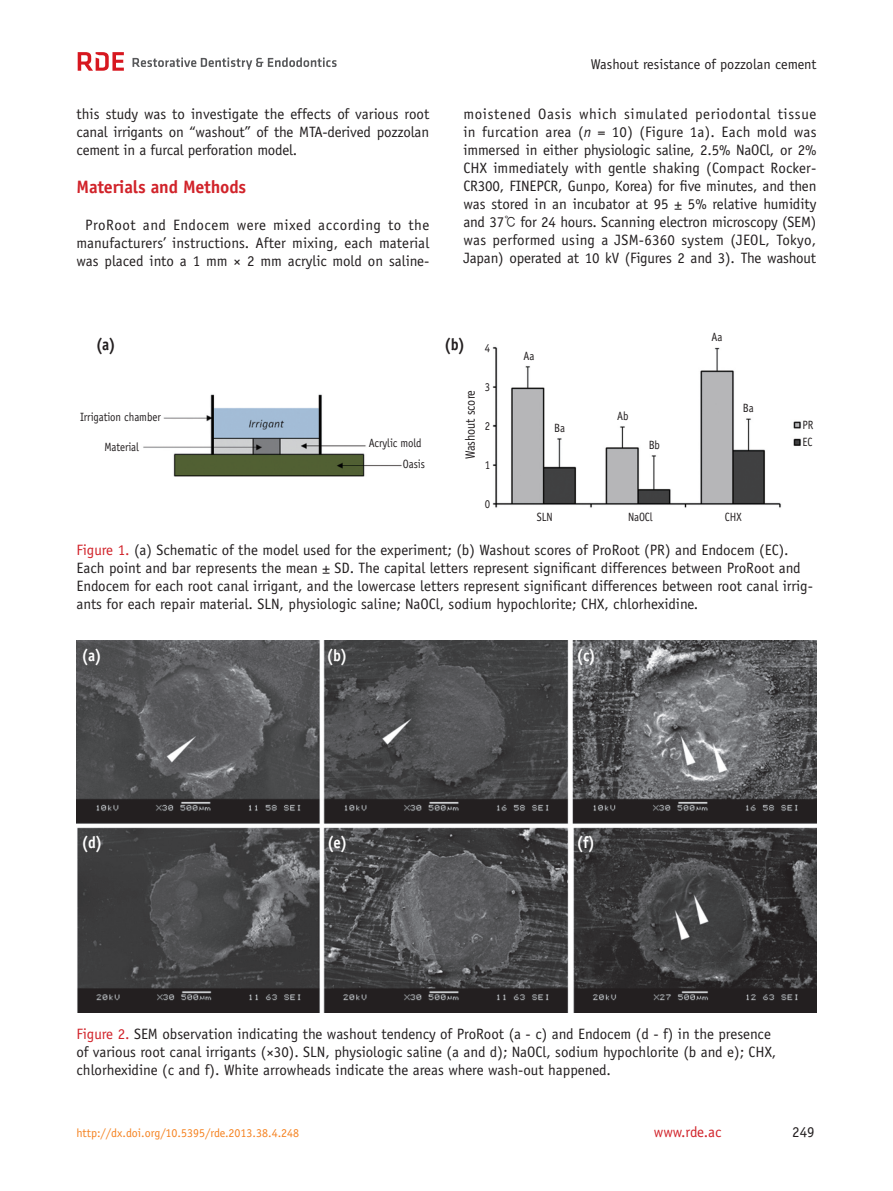
<style>
.page{position:relative;width:893px;height:1191px;background:#fff}
.page>*{position:absolute;margin:0;border:0;box-sizing:border-box;transform-origin:0 0}
.t1{font:700 18px "Officina Sans Std";letter-spacing:-.01em;color:#d1232a}
.t2{font:700 16.5px "Officina Sans Std";color:#fff;scale:.9 1}
.t3{font:700 16.5px "Officina Sans Std";color:#231f20;scale:.9 1}
.t4{font:15px/18px "Officina Sans Std";color:#231f20;text-align:justify}
.t5{font:15px "Officina Sans Std";color:#d1232a}
.t6{font:14.25px "Officina Sans Std";color:#231f20}
.t7{font:13.5px "Officina Sans Std";letter-spacing:-.005em;color:#231f20;scale:.9 1}
.t8{font:12px/21.3px "Officina Sans Std";letter-spacing:-.005em;color:#231f20;text-align:right;scale:.9 1}
.t9{font:12px "Officina Sans Std";color:#f58220}
.s1{font-style:italic}
.s2{font-family:"Nanum Gothic"}
.s3{color:#d1232a}
</style>
<div class="page">
<svg style="left:133px;top:57px;width:204px;height:13px"></svg>
<svg style="left:78px;top:52px;width:46px;height:19px"></svg>
<img style="left:143px;top:394px;width:259px;height:83px">
<img style="left:492px;top:346px;width:310px;height:162px">
<img style="left:77px;top:640px;width:739px;height:372px">
<p class="t4" style="left:77px;top:105px;width:354px">this study was to investigate the effects of various root canal irrigants on “washout” of the MTA-derived pozzolan cement in a furcal perforation model.</p>
<p class="t1" style="left:77px;top:176px;width:171px">Materials and Methods</p>
<p class="t4" style="left:77px;top:216px;width:354px;text-align:center">ProRoot and Endocem were mixed according to the manufacturers’ instructions. After mixing, each material was placed into a 1 mm × 2 mm acrylic mold on saline-</p>
<p class="t6" style="left:591px;top:55px;width:227px">Washout resistance of pozzolan cement</p>
<p class="t4" style="left:463px;top:105px;width:355px">moistened Oasis which simulated periodontal tissue in furcation area (<span class="s1">n</span> = 10) (Figure 1a). Each mold was immersed in either physiologic saline, 2.5% NaOCl, or 2% CHX immediately with gentle shaking (Compact Rocker-CR300, FINEPCR, Gunpo, Korea) for five minutes, and then was stored in an incubator at 95 ± 5% relative humidity and 37<span class="s2">℃</span> for 24 hours. Scanning electron microscopy (SEM) was performed using a JSM-6360 system (JEOL, Tokyo, Japan) operated at 10 kV (Figures 2 and 3). The washout</p>
<p class="t3" style="left:96px;top:334px;width:24px">(a)</p>
<p class="t3" style="left:444px;top:334px;width:25px">(b)</p>
<p class="t8" style="left:80px;top:406px;width:91px">Irrigation chamber</p>
<p class="t8" style="left:105px;top:436px;width:40px">Material</p>
<p class="t8" style="left:369px;top:432px;width:64px">Acrylic mold<br>Oasis</p>
<p class="t7" style="left:462px;top:459px;width:78px;rotate:-90deg">Washout score</p>
<p class="t8" style="left:485px;top:337px;width:8px">4</p>
<p class="t8" style="left:485px;top:376px;width:8px">3</p>
<p class="t8" style="left:485px;top:415px;width:8px">2</p>
<p class="t8" style="left:485px;top:454px;width:8px">1</p>
<p class="t8" style="left:485px;top:493px;width:8px">0</p>
<p class="t8" style="left:523px;top:345px;width:14px">Aa</p>
<p class="t8" style="left:554px;top:417px;width:14px">Ba</p>
<p class="t8" style="left:617px;top:405px;width:14px">Ab</p>
<p class="t8" style="left:649px;top:434px;width:14px">Bb</p>
<p class="t8" style="left:712px;top:326px;width:14px">Aa</p>
<p class="t8" style="left:743px;top:398px;width:14px">Ba</p>
<p class="t8" style="left:537px;top:507px;width:19px">SLN</p>
<p class="t8" style="left:628px;top:507px;width:29px">NaOCl</p>
<p class="t8" style="left:725px;top:507px;width:20px">CHX</p>
<p class="t8" style="left:803px;top:417px;width:14px;line-height:16.5px;text-align:left">PR<br>EC</p>
<p class="t4" style="left:77px;top:541px;width:738px;text-align:left"><span class="s3">Figure 1.</span> (a) Schematic of the model used for the experiment; (b) Washout scores of ProRoot (PR) and Endocem (EC).<br>Each point and bar represents the mean ± SD. The capital letters represent significant differences between ProRoot and Endocem for each root canal irrigant, and the lowercase letters represent significant differences between root canal irrig&shy;ants for each repair material. SLN, physiologic saline; NaOCl, sodium hypochlorite; CHX, chlorhexidine.</p>
<p class="t2" style="left:82px;top:645px;width:24px">(a)</p>
<p class="t2" style="left:326px;top:645px;width:25px">(b)</p>
<p class="t2" style="left:576px;top:645px;width:23px">(c)</p>
<p class="t2" style="left:82px;top:831px;width:25px">(d)</p>
<p class="t2" style="left:327px;top:831px;width:24px">(e)</p>
<p class="t2" style="left:576px;top:831px;width:22px">(f)</p>
<p class="t4" style="left:77px;top:1024px;width:701px;text-align:left"><span class="s3">Figure 2.</span> SEM observation indicating the washout tendency of ProRoot (a - c) and Endocem (d - f) in the presence of various root canal irrigants (×30). SLN, physiologic saline (a and d); NaOCl, sodium hypochlorite (b and e); CHX, chlorhexidine (c and f). White arrowheads indicate the areas where wash-out happened.</p>
<p class="t9" style="left:77px;top:1125px;width:224px">http://dx.doi.org/10.5395/rde.2013.38.4.248</p>
<p class="t5" style="left:654px;top:1122px;width:69px">www.rde.ac</p>
<p class="t4" style="left:792px;top:1122px;width:24px">249</p>
</div>
